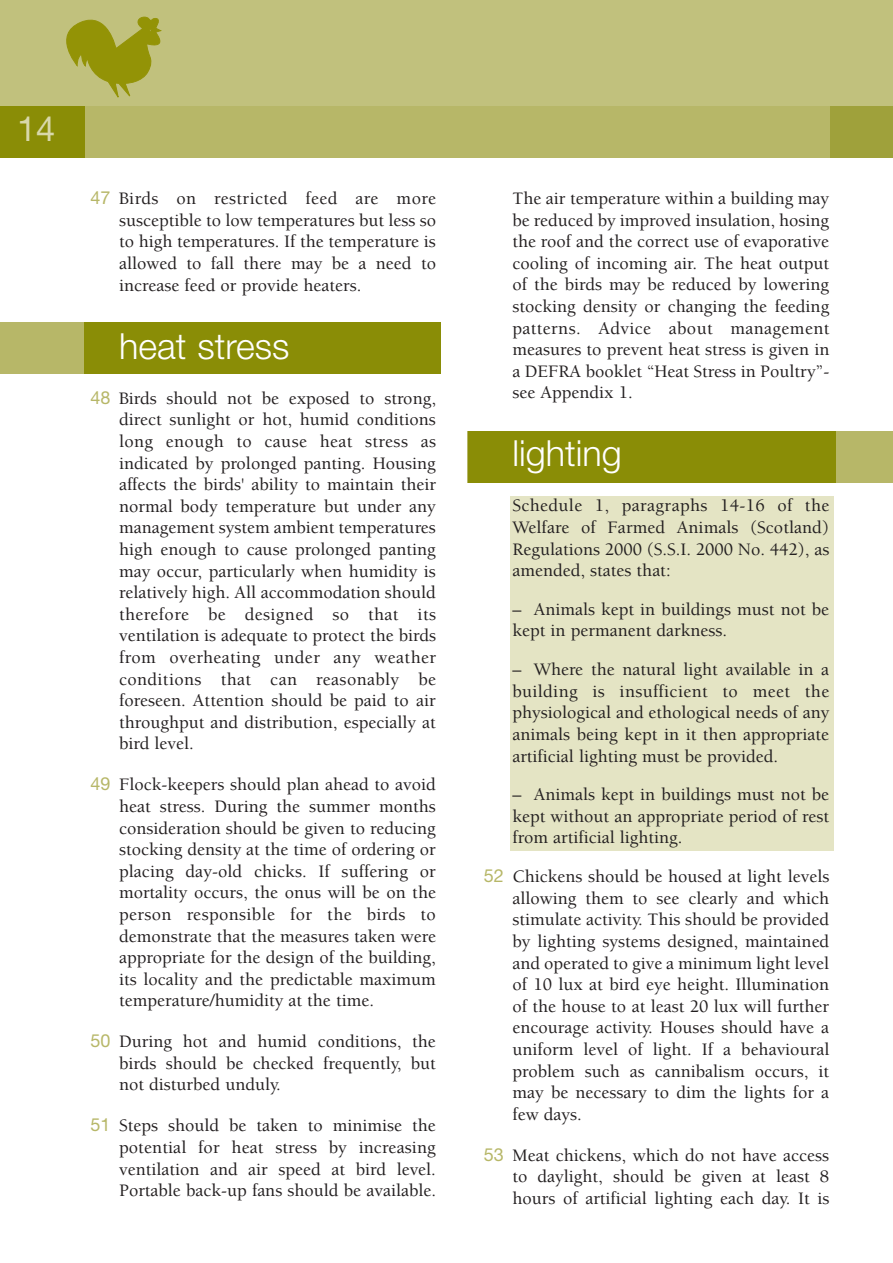
<style>
.page{position:relative;width:893px;height:1263px;background:#fff}
.page>*{position:absolute;margin:0;border:0;box-sizing:border-box;transform-origin:0 0}
.t1{font:300 36px "Helvetica Neue";color:#fff}
.t2{font:34.5px "Helvetica Neue";color:#d8d8ab}
.t3{font:500 18px/21.6px "Berkeley";color:#231f20;text-align:justify}
.s1{font-family:"Helvetica Neue";font-weight:400;color:#b7b768}
</style>
<div class="page">
<div style="left:510px;top:496px;width:323px;height:354px;background:#e4e4c4"></div>
<div style="left:468px;top:431px;width:425px;height:51px;background:#b7b768"></div>
<div style="left:468px;top:431px;width:368px;height:51px;background:#8a8d06"></div>
<div style="left:0;top:323px;width:441px;height:51px;background:#b7b768"></div>
<div style="left:84px;top:323px;width:357px;height:51px;background:#8a8d06"></div>
<div style="left:0;top:0;width:893px;height:136px;background:#c1c17d"></div>
<div style="left:0;top:106px;width:893px;height:51px;background:#9fa13b"></div>
<div style="left:0;top:106px;width:85px;height:51px;background:#8a8d06"></div>
<div style="left:85px;top:106px;width:744px;height:51px;background:#b7b768"></div>
<svg style="left:66px;top:16px;width:96px;height:81px"></svg>
<h2 class="t2" style="left:17px;top:116px;width:40px">14</h2>
<p class="t3" style="left:119px;top:189px;width:318px;text-indent:-29px"><span class="s1">47</span> Birds on restricted feed are more susceptible to low temperatures but less so to high temperatures. If the temperature is allowed to fall there may be a need to increase feed or provide heaters.</p>
<h1 class="t1" style="left:119px;top:333px;width:172px">heat stress</h1>
<p class="t3" style="left:119px;top:389px;width:319px;text-indent:-29px"><span class="s1">48</span> Birds should not be exposed to strong, direct sunlight or hot, humid conditions long enough to cause heat stress as indicated by prolonged panting. Housing affects the birds' ability to maintain their normal body temperature but under any management system ambient temperatures high enough to cause prolonged panting may occur, particularly when humidity is relatively high. All accommodation should therefore be designed so that its ventilation is adequate to protect the birds from overheating under any weather conditions that can reasonably be foreseen. Attention should be paid to air throughput and distribution, especially at bird level.</p>
<p class="t3" style="left:119px;top:775px;width:318px;text-indent:-29px"><span class="s1">49</span> Flock-keepers should plan ahead to avoid heat stress. During the summer months consideration should be given to reducing stocking density at the time of ordering or placing day-old chicks. If suffering or mortality occurs, the onus will be on the person responsible for the birds to demonstrate that the measures taken were appropriate for the design of the building, its locality and the predictable maximum temperature/humidity at the time.</p>
<p class="t3" style="left:119px;top:1032px;width:318px;text-indent:-29px"><span class="s1">50</span> During hot and humid conditions, the birds should be checked frequently, but not disturbed unduly.</p>
<p class="t3" style="left:119px;top:1116px;width:318px;text-indent:-29px"><span class="s1">51</span> Steps should be taken to minimise the potential for heat stress by increasing ventilation and air speed at bird level.<br>Portable back-up fans should be available.</p>
<p class="t3" style="left:512px;top:189px;width:318px">The air temperature within a building may be reduced by improved insulation, hosing the roof and the correct use of evaporative cooling of incoming air. The heat output of the birds may be reduced by lowering stocking density or changing the feeding patterns. Advice about management measures to prevent heat stress is given in a DEFRA booklet “Heat Stress in Poultry”- see Appendix 1.</p>
<h1 class="t1" style="left:512px;top:441px;width:111px">lighting</h1>
<p class="t3" style="left:512px;top:496px;width:318px">Schedule 1, paragraphs 14-16 of the Welfare of Farmed Animals (Scotland)<br>Regulations 2000 (S.S.I. 2000 No. 442), as amended, states that:</p>
<p class="t3" style="left:512px;top:600px;width:318px">– Animals kept in buildings must not be kept in permanent darkness.</p>
<p class="t3" style="left:512px;top:660px;width:318px">– Where the natural light available in a building is insufficient to meet the physiological and ethological needs of any animals being kept in it then appropriate artificial lighting must be provided.</p>
<p class="t3" style="left:512px;top:785px;width:318px">– Animals kept in buildings must not be kept without an appropriate period of rest from artificial lighting.</p>
<p class="t3" style="left:512px;top:867px;width:318px;text-indent:-29px"><span class="s1">52</span> Chickens should be housed at light levels allowing them to see clearly and which stimulate activity. This should be provided by lighting systems designed, maintained and operated to give a minimum light level of 10 lux at bird eye height. Illumination of the house to at least 20 lux will further encourage activity. Houses should have a uniform level of light. If a behavioural problem such as cannibalism occurs, it may be necessary to dim the lights for a few days.</p>
<p class="t3" style="left:512px;top:1146px;width:318px;text-indent:-29px"><span class="s1">53</span> Meat chickens, which do not have access to daylight, should be given at least 8 hours of artificial lighting each day. It is</p>
</div>
